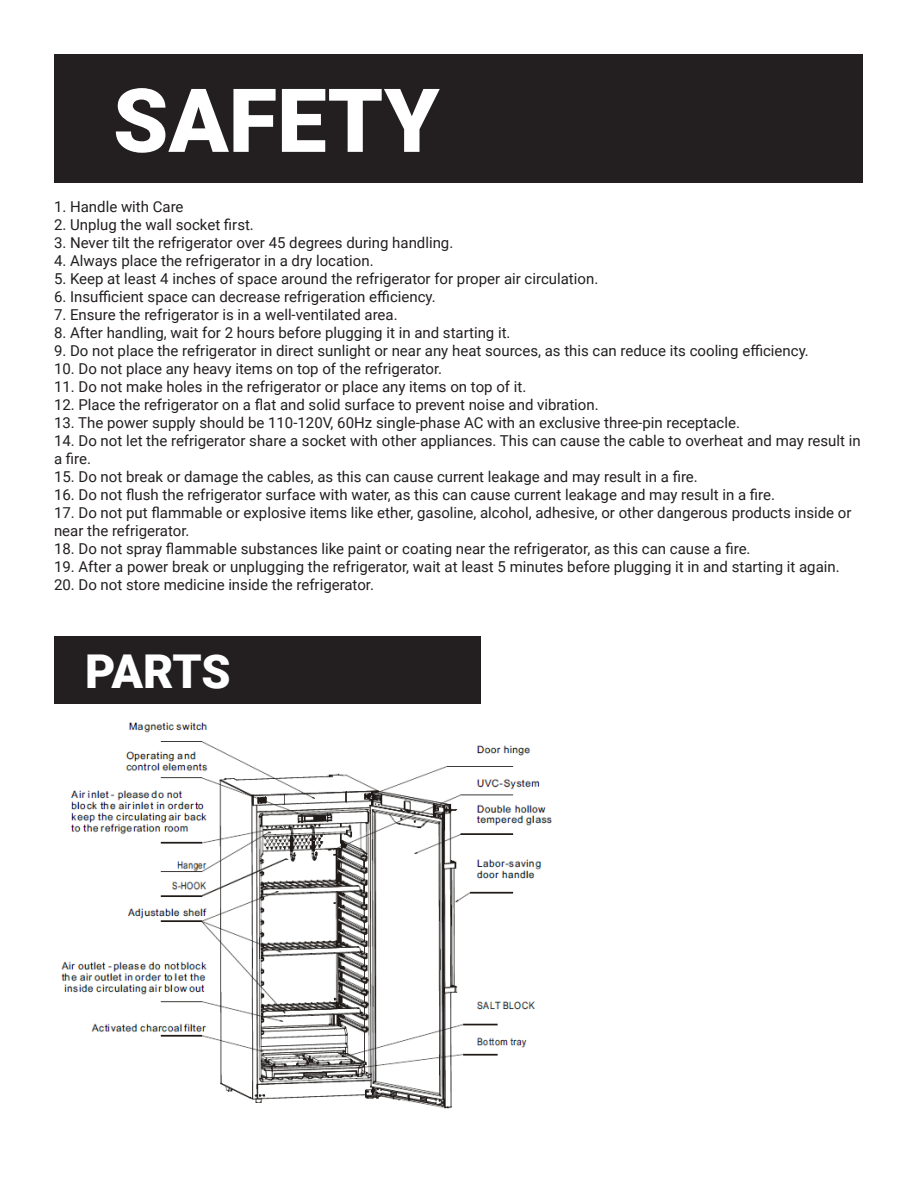
<style>
.page{position:relative;width:918px;height:1188px;background:#fff}
.page>*{position:absolute;margin:0;border:0;box-sizing:border-box;transform-origin:0 0}
.t1{font:900 88.5px "Roboto";color:#fff}
.t2{font:900 46.65px "Roboto";letter-spacing:-.015em;color:#fff}
.t3{font:15px/18px "Roboto";color:#231f20}
</style>
<div class="page">
<img style="left:61px;top:722px;width:491px;height:387px">
<div style="left:54px;top:54px;width:808px;height:128px;background:#231f20"></div>
<div style="left:54px;top:637px;width:426px;height:67px;background:#231f20"></div>
<p class="t1" style="left:113px;top:58px;width:328px">SAFETY</p>
<p class="t3" style="left:54px;top:197px;width:131px">1. Handle with Care</p>
<p class="t3" style="left:54px;top:215px;width:201px">2. Unplug the wall socket first.</p>
<p class="t3" style="left:54px;top:233px;width:401px">3. Never tilt the refrigerator over 45 degrees during handling.</p>
<p class="t3" style="left:54px;top:251px;width:321px">4. Always place the refrigerator in a dry location.</p>
<p class="t3" style="left:54px;top:269px;width:546px">5. Keep at least 4 inches of space around the refrigerator for proper air circulation.</p>
<p class="t3" style="left:54px;top:287px;width:383px">6. Insufficient space can decrease refrigeration efficiency.</p>
<p class="t3" style="left:54px;top:305px;width:345px">7. Ensure the refrigerator is in a well-ventilated area.</p>
<p class="t3" style="left:54px;top:323px;width:458px">8. After handling, wait for 2 hours before plugging it in and starting it.</p>
<p class="t3" style="left:54px;top:341px;width:756px">9. Do not place the refrigerator in direct sunlight or near any heat sources, as this can reduce its cooling efficiency.</p>
<p class="t3" style="left:54px;top:359px;width:390px">10. Do not place any heavy items on top of the refrigerator.</p>
<p class="t3" style="left:54px;top:377px;width:474px">11. Do not make holes in the refrigerator or place any items on top of it.</p>
<p class="t3" style="left:54px;top:395px;width:546px">12. Place the refrigerator on a flat and solid surface to prevent noise and vibration.</p>
<p class="t3" style="left:54px;top:413px;width:688px">13. The power supply should be 110-120V, 60Hz single-phase AC with an exclusive three-pin receptacle.</p>
<p class="t3" style="left:54px;top:431px;width:808px">14. Do not let the refrigerator share a socket with other appliances. This can cause the cable to overheat and may result in a fire.</p>
<p class="t3" style="left:54px;top:467px;width:645px">15. Do not break or damage the cables, as this can cause current leakage and may result in a fire.</p>
<p class="t3" style="left:54px;top:485px;width:723px">16. Do not flush the refrigerator surface with water, as this can cause current leakage and may result in a fire.</p>
<p class="t3" style="left:54px;top:503px;width:799px">17. Do not put flammable or explosive items like ether, gasoline, alcohol, adhesive, or other dangerous products inside or near the refrigerator.</p>
<p class="t3" style="left:54px;top:539px;width:698px">18. Do not spray flammable substances like paint or coating near the refrigerator, as this can cause a fire.</p>
<p class="t3" style="left:54px;top:557px;width:787px">19. After a power break or unplugging the refrigerator, wait at least 5 minutes before plugging it in and starting it again.</p>
<p class="t3" style="left:54px;top:575px;width:322px">20. Do not store medicine inside the refrigerator.</p>
<p class="t2" style="left:85px;top:639px;width:147px">PARTS</p>
</div>
